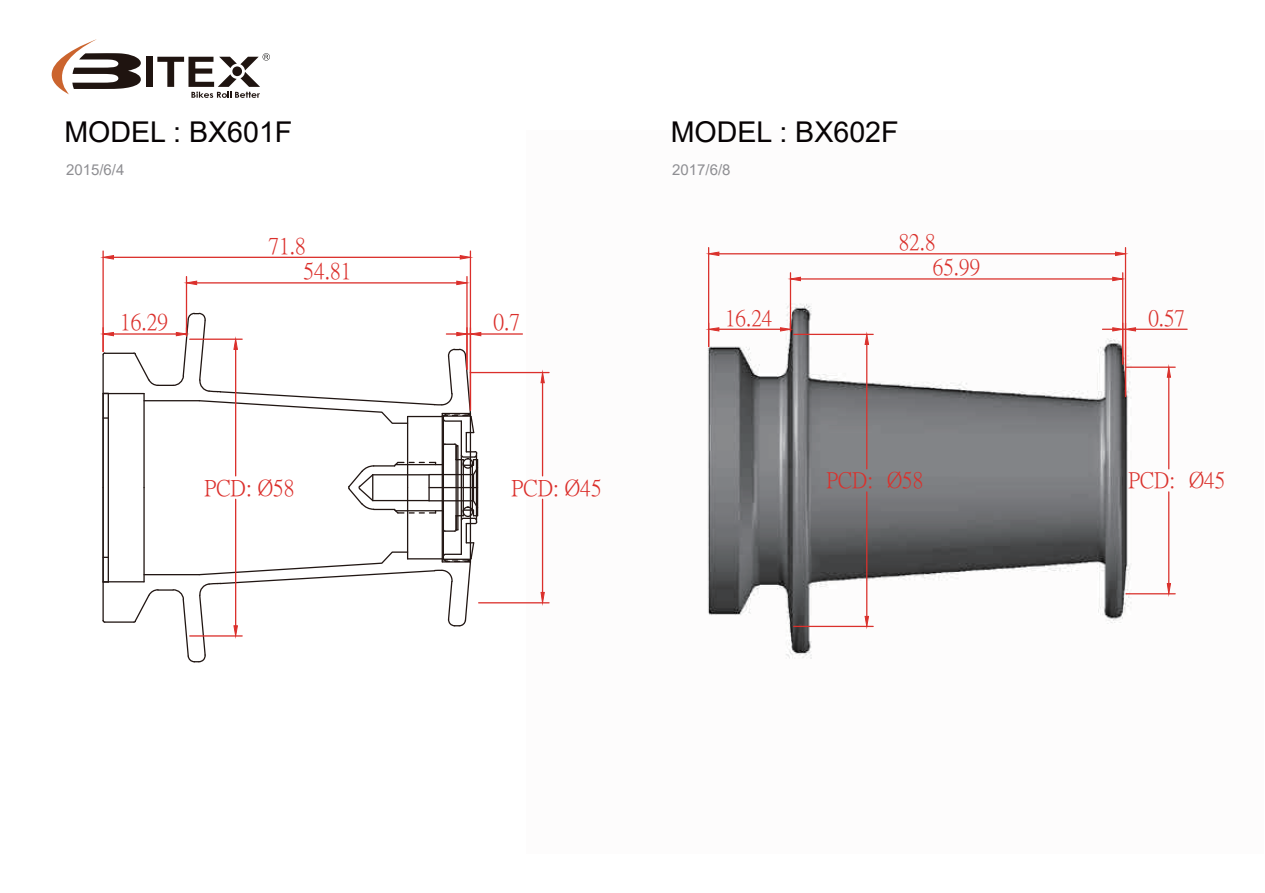
<style>
.page{position:relative;width:1265px;height:893px;background:#fff}
.page>*{position:absolute;margin:0;border:0;box-sizing:border-box;transform-origin:0 0}
.t1{font:28.65px "Arial";color:#070304}
.t2{font:22.8px/25.5px "P Ming Li U";color:#db2f2b}
.t3{font:22.35px/25.2px "P Ming Li U";color:#da312c}
.t4{font:15px "Arial";color:#8e8e92}
</style>
<div class="page">
<img style="left:526px;top:247px;width:662px;height:412px">
<hr style="left:708px;top:247px;width:1px;height:99px;background:#da312c">
<hr style="left:1124px;top:247px;width:2px;height:149px;background:#da312c">
<hr style="left:719px;top:253px;width:396px;height:1px;background:#da312c">
<svg style="left:709px;top:251px;width:10px;height:5px"></svg>
<svg style="left:1114px;top:251px;width:11px;height:5px"></svg>
<hr style="left:1122px;top:273px;width:1px;height:91px;background:#da312c">
<hr style="left:790px;top:273px;width:1px;height:58px;background:#da312c">
<hr style="left:800px;top:278px;width:312px;height:1px;background:#da312c">
<svg style="left:1112px;top:276px;width:11px;height:5px"></svg>
<svg style="left:789px;top:276px;width:12px;height:5px"></svg>
<hr style="left:1135px;top:328px;width:52px;height:2px;background:#da312c">
<svg style="left:1102px;top:327px;width:34px;height:5px"></svg>
<hr style="left:719px;top:328px;width:61px;height:2px;background:#da312c">
<svg style="left:709px;top:323px;width:10px;height:23px"></svg>
<svg style="left:779px;top:323px;width:12px;height:9px"></svg>
<hr style="left:1126px;top:593px;width:49px;height:1px;background:#da312c">
<hr style="left:1126px;top:366px;width:49px;height:2px;background:#da312c">
<hr style="left:1168px;top:492px;width:1px;height:91px;background:#da312c">
<hr style="left:1168px;top:377px;width:1px;height:92px;background:#da312c">
<svg style="left:1166px;top:582px;width:5px;height:12px"></svg>
<svg style="left:1166px;top:366px;width:5px;height:12px"></svg>
<hr style="left:793px;top:625px;width:80px;height:2px;background:#da312c">
<hr style="left:793px;top:334px;width:80px;height:1px;background:#da312c">
<hr style="left:866px;top:492px;width:1px;height:124px;background:#da312c">
<hr style="left:866px;top:344px;width:1px;height:125px;background:#da312c">
<svg style="left:864px;top:615px;width:5px;height:11px"></svg>
<svg style="left:864px;top:333px;width:5px;height:12px"></svg>
<svg style="left:51px;top:39px;width:90px;height:55px"></svg>
<div style="left:146px;top:57px;width:7px;height:30px;background:#1f1410"></div>
<svg style="left:157px;top:53px;width:113px;height:45px"></svg>
<hr style="left:102px;top:251px;width:2px;height:100px;background:#db2f2b">
<hr style="left:470px;top:251px;width:1px;height:159px;background:#db2f2b">
<hr style="left:113px;top:257px;width:347px;height:1px;background:#db2f2b">
<svg style="left:102px;top:255px;width:12px;height:5px"></svg>
<svg style="left:459px;top:255px;width:11px;height:5px"></svg>
<hr style="left:466px;top:276px;width:1px;height:93px;background:#db2f2b">
<hr style="left:186px;top:276px;width:1px;height:60px;background:#db2f2b">
<hr style="left:197px;top:282px;width:260px;height:1px;background:#db2f2b">
<svg style="left:456px;top:280px;width:12px;height:5px"></svg>
<svg style="left:187px;top:280px;width:10px;height:5px"></svg>
<hr style="left:481px;top:333px;width:41px;height:1px;background:#db2f2b">
<hr style="left:478px;top:602px;width:71px;height:1px;background:#db2f2b">
<hr style="left:470px;top:372px;width:79px;height:1px;background:#db2f2b">
<hr style="left:542px;top:499px;width:1px;height:93px;background:#db2f2b">
<hr style="left:542px;top:383px;width:1px;height:93px;background:#db2f2b">
<svg style="left:540px;top:591px;width:5px;height:12px"></svg>
<svg style="left:540px;top:373px;width:5px;height:10px"></svg>
<svg style="left:102px;top:312px;width:379px;height:351px"></svg>
<p class="t1" style="left:64px;top:112px;width:229px">MODEL : BX601F</p>
<p class="t4" style="left:66px;top:159px;width:60px">2015/6/4</p>
<p class="t1" style="left:670px;top:112px;width:229px">MODEL : BX602F</p>
<p class="t4" style="left:672px;top:159px;width:60px">2017/6/8</p>
<p class="t2" style="left:303px;top:233px;width:50px;text-indent:-35px">71.8<br>54.81</p>
<p class="t3" style="left:933px;top:230px;width:49px;text-indent:-34px">82.8<br>65.99</p>
<p class="t2" style="left:120px;top:309px;width:50px">16.29</p>
<p class="t2" style="left:493px;top:310px;width:28px">0.7</p>
<p class="t3" style="left:725px;top:305px;width:49px">16.24</p>
<p class="t3" style="left:1148px;top:305px;width:38px">0.57</p>
<p class="t2" style="left:204px;top:475px;width:92px">PCD: Ø58</p>
<p class="t2" style="left:511px;top:475px;width:92px">PCD: Ø45</p>
<p class="t3" style="left:826px;top:468px;width:98px">PCD: Ø58</p>
<p class="t3" style="left:1128px;top:468px;width:98px">PCD: Ø45</p>
</div>
